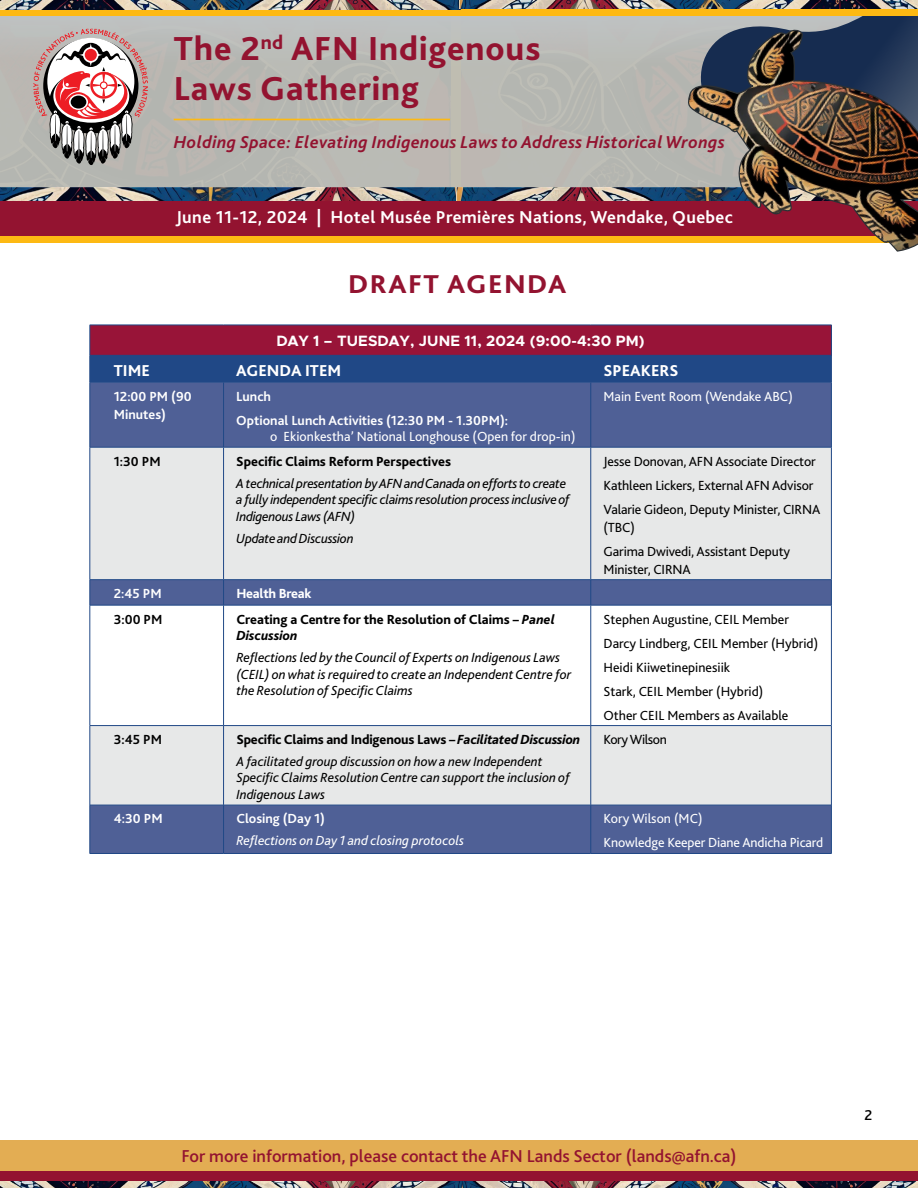
<style>
.page{position:relative;width:918px;height:1188px;background:#fff}
.page>*{position:absolute;margin:0;border:0;box-sizing:border-box;transform-origin:0 0}
.t1{font:800 34.8px/39.8px "Bliss 2";letter-spacing:.025em;color:#931330}
.t2{font:800 27px "Bliss 2";letter-spacing:.05em;color:#931330;scale:1.05 1}
.t3{font:500 18px "Bliss 2";color:#931330}
.t4{font:italic 700 18px "Bliss 2";letter-spacing:.02em;color:#931330}
.t5{font:700 18px "Bliss 2";letter-spacing:.02em;color:#fff}
.t6{font:italic 500 17.7px "Bliss 2";letter-spacing:.02em;color:#fff}
.t7{font:800 16.5px "Bliss 2";color:#fff}
.t8{font:700 15px "Metropolis";letter-spacing:.01em;color:#fff}
.t9{font:500 15px "Bliss 2";color:#000}
.t10{font:italic 13.8px/16.5px "Bliss 2";color:#000}
.t11{font:13.8px/24px "Bliss 2";letter-spacing:-.01em;color:#000}
.t12{font:italic 13.8px/16.5px "Bliss 2";letter-spacing:-.02em;color:#000}
.t13{font:13.8px/24px "Bliss 2";color:#fff}
.t14{font:700 13.8px/18px "Bliss 2";color:#fff}
.t15{font:800 13.8px/16.5px "Bliss 2";color:#000}
.t16{font:italic 13.8px "Bliss 2";color:#fff}
.t17{font:700 13.8px "Bliss 2";color:#000}
.t18{font:800 13.8px "Bliss 2";letter-spacing:-.02em;color:#fff}
.t19{font:13.8px "Bliss 2";letter-spacing:-.03em;color:#000}
.s1{font-style:italic}
.s2{font-weight:800;font-style:normal}
.s3{font-weight:800}
</style>
<div class="page">
<div style="left:0;top:1140px;width:918px;height:48px;background:#e3ad53"></div>
<div style="left:0;top:0;width:918px;height:190px;background:linear-gradient(to bottom,#babbb9,#b9b8af)"></div>
<svg style="left:33px;top:28px;width:115px;height:137px"></svg>
<svg style="left:613px;top:8px;width:305px;height:180px;background:#b0b1ac"></svg>
<div style="left:0;top:198px;width:918px;height:45px;background:#fdb913"></div>
<img style="left:0;top:188px;width:685px;height:14px">
<div style="left:0;top:202px;width:918px;height:34px;background:#931330"></div>
<div style="left:0;top:10px;width:918px;height:6px;background:#fdb913"></div>
<img style="left:0;top:0;width:461px;height:10px">
<img style="left:459px;top:0;width:459px;height:8px">
<hr style="left:174px;top:119px;width:276px;height:1px;background:#fdb913">
<img style="left:685px;top:27px;width:233px;height:225px">
<div style="left:0;top:1171px;width:918px;height:17px;background:#931330"></div>
<img style="left:462px;top:1182px;width:456px;height:6px">
<img style="left:0;top:1182px;width:462px;height:6px">
<div style="left:90px;top:325px;width:741px;height:30px;background:#981438"></div>
<div style="left:91px;top:383px;width:740px;height:470px;background:#4f6096"></div>
<svg style="left:91px;top:448px;width:740px;height:357px;fill:#e7e8e8"></svg>
<hr style="left:90px;top:382px;width:1px;height:65px;background:#204886">
<hr style="left:223px;top:382px;width:1px;height:65px;background:#204886">
<hr style="left:591px;top:382px;width:1px;height:65px;background:#204886">
<hr style="left:831px;top:382px;width:1px;height:65px;background:#204886">
<hr style="left:90px;top:447px;width:1px;height:133px;background:#204886">
<hr style="left:223px;top:447px;width:1px;height:132px;background:#204886">
<hr style="left:591px;top:447px;width:1px;height:132px;background:#204886">
<hr style="left:831px;top:447px;width:1px;height:133px;background:#204886">
<hr style="left:90px;top:447px;width:134px;height:1px;background:#204886">
<hr style="left:224px;top:447px;width:367px;height:1px;background:#204886">
<hr style="left:591px;top:447px;width:240px;height:1px;background:#204886">
<hr style="left:90px;top:325px;width:134px;height:1px;background:#204886">
<hr style="left:90px;top:325px;width:1px;height:30px;background:#204886">
<hr style="left:224px;top:325px;width:367px;height:1px;background:#204886">
<hr style="left:591px;top:325px;width:241px;height:1px;background:#204886">
<hr style="left:831px;top:325px;width:1px;height:30px;background:#204886">
<hr style="left:90px;top:382px;width:134px;height:1px;background:#204886">
<hr style="left:224px;top:382px;width:367px;height:1px;background:#204886">
<hr style="left:591px;top:382px;width:241px;height:1px;background:#204886">
<div style="left:90px;top:355px;width:742px;height:27px;background:#204886"></div>
<hr style="left:90px;top:579px;width:134px;height:1px;background:#204886">
<hr style="left:224px;top:579px;width:367px;height:1px;background:#204886">
<hr style="left:591px;top:579px;width:240px;height:1px;background:#204886">
<hr style="left:90px;top:605px;width:134px;height:1px;background:#204886">
<hr style="left:224px;top:605px;width:367px;height:1px;background:#204886">
<hr style="left:591px;top:605px;width:240px;height:1px;background:#204886">
<hr style="left:90px;top:725px;width:134px;height:1px;background:#204886">
<hr style="left:224px;top:725px;width:367px;height:1px;background:#204886">
<hr style="left:591px;top:725px;width:240px;height:1px;background:#204886">
<hr style="left:90px;top:805px;width:134px;height:1px;background:#204886">
<hr style="left:224px;top:805px;width:367px;height:1px;background:#204886">
<hr style="left:591px;top:805px;width:240px;height:1px;background:#204886">
<hr style="left:90px;top:853px;width:134px;height:1px;background:#204886">
<hr style="left:224px;top:853px;width:367px;height:1px;background:#204886">
<hr style="left:591px;top:853px;width:241px;height:1px;background:#204886">
<svg style="left:90px;top:580px;width:1px;height:25px"></svg>
<svg style="left:223px;top:580px;width:1px;height:25px"></svg>
<svg style="left:591px;top:580px;width:1px;height:25px"></svg>
<svg style="left:831px;top:580px;width:1px;height:25px"></svg>
<hr style="left:90px;top:605px;width:1px;height:121px;background:#204886">
<hr style="left:223px;top:605px;width:1px;height:120px;background:#204886">
<hr style="left:591px;top:605px;width:1px;height:120px;background:#204886">
<hr style="left:831px;top:605px;width:1px;height:121px;background:#204886">
<hr style="left:90px;top:726px;width:1px;height:79px;background:#204886">
<hr style="left:223px;top:726px;width:1px;height:79px;background:#204886">
<hr style="left:591px;top:726px;width:1px;height:79px;background:#204886">
<hr style="left:831px;top:726px;width:1px;height:79px;background:#204886">
<hr style="left:90px;top:805px;width:1px;height:48px;background:#204886">
<hr style="left:223px;top:805px;width:1px;height:48px;background:#204886">
<hr style="left:591px;top:805px;width:1px;height:48px;background:#204886">
<hr style="left:831px;top:805px;width:1px;height:48px;background:#204886">
<h1 class="t1" style="left:174px;top:28px;width:368px">The 2<sup>nd</sup> AFN Indigenous<br>Laws Gathering</h1>
<h3 class="t4" style="left:174px;top:131px;width:552px">Holding Space: Elevating Indigenous Laws to Address Historical Wrongs</h3>
<p class="t6" style="left:191px;top:197px;width:224px">Saskatoon Delta Bessborough</p>
<h3 class="t5" style="left:176px;top:205px;width:558px">June 11-12, 2024 | Hotel Musée Premières Nations, Wendake, Quebec</h3>
<h2 class="t2" style="left:348px;top:268px;width:209px">DRAFT AGENDA</h2>
<p class="t8" style="left:277px;top:331px;width:370px">DAY 1 – TUESDAY, JUNE 11, 2024 (9:00-4:30 PM)</p>
<p class="t7" style="left:114px;top:360px;width:38px">TIME</p>
<p class="t7" style="left:236px;top:360px;width:106px">AGENDA ITEM</p>
<p class="t7" style="left:604px;top:360px;width:77px">SPEAKERS</p>
<p class="t14" style="left:114px;top:387px;width:79px">12:00 PM (90<br>Minutes)</p>
<p class="t14" style="left:236px;top:384px;width:273px;line-height:24px">Lunch<br>Optional Lunch Activities (12:30 PM - 1.30PM):</p>
<p class="t13" style="left:270px;top:424px;width:307px">o Ekionkestha’ National Longhouse (Open for drop-in)</p>
<p class="t13" style="left:604px;top:384px;width:191px">Main Event Room (Wendake ABC)</p>
<p class="t17" style="left:114px;top:453px;width:48px">1:30 PM</p>
<p class="t15" style="left:236px;top:452px;width:216px">Specific Claims Reform Perspectives</p>
<p class="t12" style="left:236px;top:474px;width:335px">A technical presentation by AFN and Canada on efforts to create a fully independent specific claims resolution process inclusive of<br>Indigenous Laws (AFN)</p>
<p class="t12" style="left:236px;top:530px;width:119px">Update and Discussion</p>
<p class="t14" style="left:114px;top:584px;width:49px">2:45 PM</p>
<p class="t18" style="left:236px;top:585px;width:77px">Health Break</p>
<p class="t17" style="left:114px;top:610px;width:50px">3:00 PM</p>
<p class="t15" style="left:236px;top:610px;width:320px">Creating a Centre for the Resolution of Claims – <span class="s1">Panel<br>Discussion</span></p>
<p class="t10" style="left:236px;top:649px;width:336px">Reflections led by the Council of Experts on Indigenous Laws (CEIL) on what is required to create an Independent Centre for the Resolution of Specific Claims</p>
<p class="t17" style="left:114px;top:731px;width:50px">3:45 PM</p>
<p class="t10" style="left:236px;top:728px;width:346px;line-height:21.9px"><span class="s2">Specific Claims and Indigenous Laws –</span> <span class="s3">Facilitated Discussion<br></span>A facilitated group discussion on how a new Independent</p>
<p class="t10" style="left:236px;top:769px;width:335px">Specific Claims Resolution Centre can support the inclusion of<br>Indigenous Laws</p>
<p class="t14" style="left:114px;top:810px;width:50px">4:30 PM</p>
<p class="t14" style="left:236px;top:810px;width:90px">Closing (Day 1)</p>
<p class="t16" style="left:236px;top:832px;width:229px">Reflections on Day 1 and closing protocols</p>
<p class="t11" style="left:604px;top:449px;width:218px">Jesse Donovan, AFN Associate Director<br>Kathleen Lickers, External AFN Advisor<br>Valarie Gideon, Deputy Minister, CIRNA</p>
<p class="t11" style="left:604px;top:515px;width:188px">(TBC)<br>Garima Dwivedi, Assistant Deputy</p>
<p class="t11" style="left:604px;top:557px;width:89px">Minister, CIRNA</p>
<p class="t11" style="left:604px;top:607px;width:216px">Stephen Augustine, CEIL Member<br>Darcy Lindberg, CEIL Member (Hybrid)<br>Heidi Kiiwetinepinesiik<br>Stark, CEIL Member (Hybrid)<br>Other CEIL Members as Available</p>
<p class="t19" style="left:604px;top:731px;width:65px">Kory Wilson</p>
<p class="t13" style="left:604px;top:807px;width:221px">Kory Wilson (MC)<br>Knowledge Keeper Diane Andicha Picard</p>
<h3 class="t3" style="left:181px;top:1145px;width:557px">For more information, please contact the AFN Lands Sector (lands@afn.ca)</h3>
<p class="t9" style="left:864px;top:1106px;width:9px">2</p>
</div>
